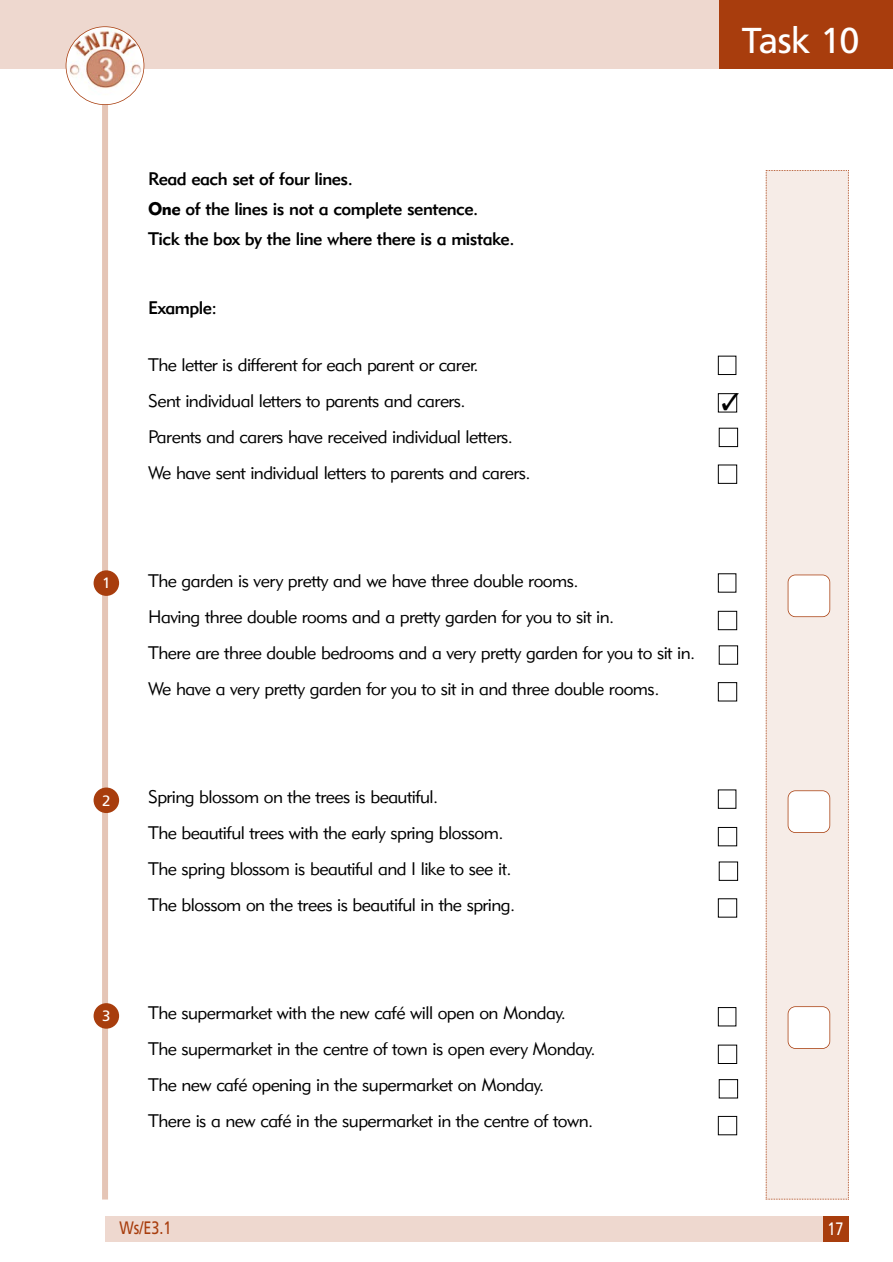
<style>
.page{position:relative;width:893px;height:1262px;background:#fff}
.page>*{position:absolute;margin:0;border:0;box-sizing:border-box;transform-origin:0 0}
.t1{font:36px "Frutiger";letter-spacing:-.02em;color:#fff}
.t2{font:18px/36px "Geometric 415 BT Lite A";letter-spacing:-.03em;color:#000}
.t3{font:18px/30px "Geometric 415 BT Medium A";letter-spacing:-.03em;color:#000}
.t4{font:18px "Frutiger";color:#a83d0d;scale:.8 1}
.t5{font:18px "Frutiger";color:#fff;scale:.8 1}
.t6{font:15px "Frutiger";color:#fff}
.s1{font-family:"Geometric 415 BT Black A"}
</style>
<div class="page">
<div style="left:102px;top:102px;width:6px;height:1097px;background:#e5c5b6"></div>
<div style="left:718px;top:0;width:174px;height:69px;background:#a83d0d"></div>
<div style="left:0;top:0;width:718px;height:69px;background:#eed8cf"></div>
<div style="left:66px;top:26px;width:78px;height:79px;border:2px solid #a83d0d;border-radius:50%"></div>
<div style="left:94px;top:570px;width:25px;height:26px;background:#a83d0d;border-radius:50%"></div>
<div style="left:94px;top:787px;width:25px;height:26px;background:#a83d0d;border-radius:50%"></div>
<div style="left:94px;top:1003px;width:25px;height:25px;background:#a83d0d;border-radius:50%"></div>
<div style="left:765px;top:170px;width:84px;height:1029px;background:#f6ece7"></div>
<div style="left:788px;top:790px;width:41px;height:42px;background:#fff;border-radius:7px"></div>
<div style="left:787px;top:790px;width:43px;height:43px;border:2px solid #a83d0d;border-radius:8px"></div>
<div style="left:788px;top:575px;width:41px;height:42px;background:#fff;border-radius:7px"></div>
<div style="left:787px;top:574px;width:43px;height:43px;border:2px solid #a83d0d;border-radius:8px"></div>
<div style="left:788px;top:1006px;width:41px;height:42px;background:#fff;border-radius:7px"></div>
<div style="left:787px;top:1006px;width:43px;height:42px;border:2px solid #a83d0d;border-radius:8px"></div>
<div style="left:718px;top:356px;width:18px;height:19px;border:1px solid #000"></div>
<div style="left:718px;top:393px;width:19px;height:19px;border:1px solid #000"></div>
<div style="left:718px;top:428px;width:20px;height:19px;border:1px solid #000"></div>
<div style="left:718px;top:464px;width:19px;height:20px;border:1px solid #000"></div>
<div style="left:718px;top:573px;width:18px;height:19px;border:1px solid #000"></div>
<div style="left:718px;top:611px;width:19px;height:19px;border:1px solid #000"></div>
<div style="left:718px;top:682px;width:19px;height:19px;border:1px solid #000"></div>
<div style="left:718px;top:827px;width:19px;height:19px;border:1px solid #000"></div>
<div style="left:718px;top:898px;width:19px;height:19px;border:1px solid #000"></div>
<div style="left:718px;top:1007px;width:18px;height:19px;border:1px solid #000"></div>
<div style="left:718px;top:1044px;width:19px;height:19px;border:1px solid #000"></div>
<div style="left:718px;top:1079px;width:20px;height:19px;border:1px solid #000"></div>
<div style="left:718px;top:1116px;width:19px;height:19px;border:1px solid #000"></div>
<div style="left:105px;top:1216px;width:718px;height:26px;background:#eed8cf"></div>
<div style="left:823px;top:1216px;width:25px;height:26px;background:#a83d0d"></div>
<svg style="left:722px;top:393px;width:16px;height:17px"></svg>
<h1 class="t1" style="left:742px;top:26px;width:119px">Task 10</h1>
<p class="t3" style="left:148px;top:165px;width:368px">Read each set of four lines.<br><span class="s1">One</span> of the lines is not a complete sentence.<br>Tick the box by the line where there is a mistake.</p>
<p class="t3" style="left:148px;top:294px;width:70px">Example:</p>
<p class="t2" style="left:148px;top:348px;width:384px">The letter is different for each parent or carer.<br>Sent individual letters to parents and carers.<br>Parents and carers have received individual letters.<br>We have sent individual letters to parents and carers.</p>
<p class="t6" style="left:102px;top:577px;width:10px">1</p>
<p class="t6" style="left:102px;top:794px;width:10px">2</p>
<p class="t2" style="left:148px;top:564px;width:548px">The garden is very pretty and we have three double rooms.<br>Having three double rooms and a pretty garden for you to sit in.<br>There are three double bedrooms and a very pretty garden for you to sit in.<br>We have a very pretty garden for you to sit in and three double rooms.</p>
<p class="t2" style="left:148px;top:780px;width:368px">Spring blossom on the trees is beautiful.<br>The beautiful trees with the early spring blossom.<br>The spring blossom is beautiful and I like to see it.<br>The blossom on the trees is beautiful in the spring.</p>
<p class="t6" style="left:102px;top:1009px;width:10px">3</p>
<p class="t2" style="left:148px;top:996px;width:449px">The supermarket with the new café will open on Monday.<br>The supermarket in the centre of town is open every Monday.<br>The new café opening in the supermarket on Monday.<br>There is a new café in the supermarket in the centre of town.</p>
<p class="t4" style="left:119px;top:1220px;width:67px">Ws/E3.1</p>
<p class="t5" style="left:827px;top:1221px;width:22px">17</p>
</div>
